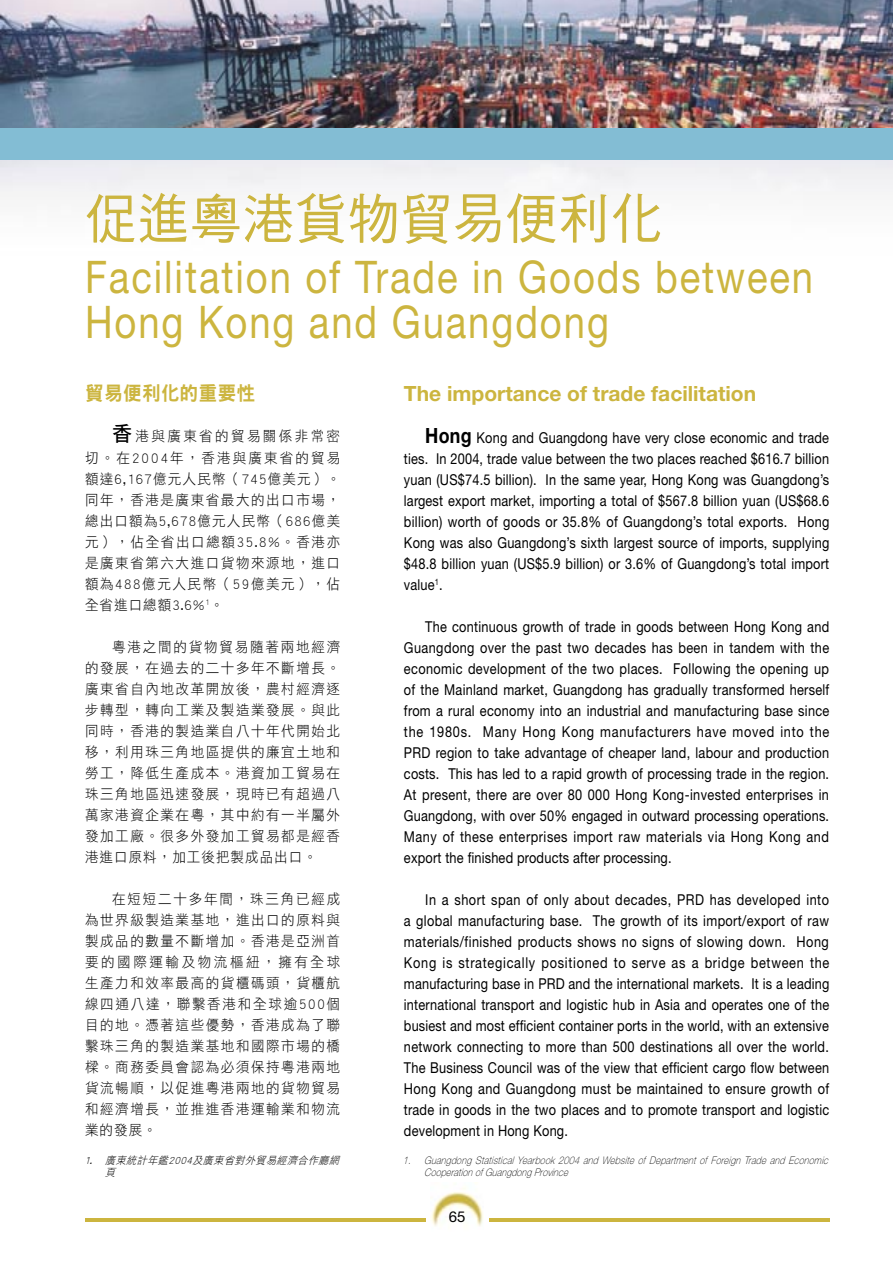
<style>
.page{position:relative;width:893px;height:1263px;background:#fff}
.page>*{position:absolute;margin:0;border:0;box-sizing:border-box;transform-origin:0 0}
.t1{font:54px "DF Hei Std W5";letter-spacing:.025em;color:#ccb53f;scale:.95 1}
.t2{font:45px/45px "Helvetica Neue";letter-spacing:.05em;color:#ccb53f;scale:.85 1}
.t3{font:700 21px "Helvetica Neue";color:#ccb53f}
.t4{font:19.5px "DF Hei Std W9";letter-spacing:.025em;color:#ccb53f;scale:.95 1}
.t5{font:15px/21px "Helvetica Neue";letter-spacing:.015em;color:#000;text-align:justify;scale:.85 1}
.t6{font:15px "Helvetica Neue";letter-spacing:.015em;color:#000}
.t7{font:14.25px/21px "DF Hei Std W3";letter-spacing:.115em;color:#000;text-align:justify;scale:.95 1}
.t8{font:italic 100 10.5px/12.6px "Helvetica Neue";color:#000;scale:.85 1}
.t9{font:italic 10.5px/12.6px "DF Hei Std W3";color:#000;scale:.95 1}
.s1{font-family:"DF Hei Std W7";font-size:21px}
.s2{font-weight:700;font-size:21px}
</style>
<div class="page">
<img style="left:0;top:0;width:893px;height:128px">
<div style="left:0;top:128px;width:893px;height:31px;background:#83bdd4"></div>
<img style="left:431px;top:1188px;width:53px;height:38px">
<hr style="left:85px;top:1219px;width:340px;height:3px;background:#ccb53f">
<hr style="left:489px;top:1219px;width:340px;height:3px;background:#ccb53f">
<h1 class="t1" style="left:85px;top:189px;width:609px">促進粵港貨物貿易便利化</h1>
<h2 class="t2" style="left:85px;top:254px;width:858px">Facilitation of Trade in Goods between<br>Hong Kong and Guangdong</h2>
<h3 class="t4" style="left:85px;top:382px;width:181px">貿易便利化的重要性</h3>
<p class="t7" style="left:85px;top:425px;width:270px;text-indent:27px"><span class="s1">香</span>港與廣東省的貿易關係非常密切。在2004年，香港與廣東省的貿易額達6,167億元人民幣（745億美元）。同年，香港是廣東省最大的出口市場，總出口額為5,678億元人民幣（686億美元），佔全省出口總額35.8%。香港亦是廣東省第六大進口貨物來源地，進口額為488億元人民幣（59億美元），佔全省進口總額3.6%<sup>1</sup>。</p>
<p class="t7" style="left:85px;top:636px;width:270px;text-indent:27px">粵港之間的貨物貿易隨著兩地經濟的發展，在過去的二十多年不斷增長。廣東省自內地改革開放後，農村經濟逐步轉型，轉向工業及製造業發展。與此同時，香港的製造業自八十年代開始北移，利用珠三角地區提供的廉宜土地和勞工，降低生產成本。港資加工貿易在珠三角地區迅速發展，現時已有超過八萬家港資企業在粵，其中約有一半屬外發加工廠。很多外發加工貿易都是經香港進口原料，加工後把製成品出口。</p>
<p class="t7" style="left:85px;top:888px;width:270px;text-indent:27px">在短短二十多年間，珠三角已經成為世界級製造業基地，進出口的原料與製成品的數量不斷增加。香港是亞洲首要的國際運輸及物流樞紐，擁有全球生產力和效率最高的貨櫃碼頭，貨櫃航線四通八達，聯繫香港和全球逾500個目的地。憑著這些優勢，香港成為了聯繫珠三角的製造業基地和國際市場的橋樑。商務委員會認為必須保持粵港兩地貨流暢順，以促進粵港兩地的貨物貿易和經濟增長，並推進香港運輸業和物流業的發展。</p>
<h3 class="t3" style="left:404px;top:381px;width:354px">The importance of trade facilitation</h3>
<p class="t5" style="left:404px;top:427px;width:502px;text-indent:21px"><span class="s2">Hong</span> Kong and Guangdong have very close economic and trade ties. In 2004, trade value between the two places reached $616.7 billion yuan (US$74.5 billion). In the same year, Hong Kong was Guangdong’s largest export market, importing a total of $567.8 billion yuan (US$68.6 billion) worth of goods or 35.8% of Guangdong’s total exports. Hong Kong was also Guangdong’s sixth largest source of imports, supplying $48.8 billion yuan (US$5.9 billion) or 3.6% of Guangdong’s total import value<sup>1</sup>.</p>
<p class="t5" style="left:404px;top:616px;width:502px;text-indent:21px">The continuous growth of trade in goods between Hong Kong and Guangdong over the past two decades has been in tandem with the economic development of the two places. Following the opening up of the Mainland market, Guangdong has gradually transformed herself from a rural economy into an industrial and manufacturing base since the 1980s. Many Hong Kong manufacturers have moved into the PRD region to take advantage of cheaper land, labour and production costs. This has led to a rapid growth of processing trade in the region.<br>At present, there are over 80 000 Hong Kong-invested enterprises in Guangdong, with over 50% engaged in outward processing operations.<br>Many of these enterprises import raw materials via Hong Kong and export the finished products after processing.</p>
<p class="t5" style="left:404px;top:889px;width:502px;text-indent:21px">In a short span of only about decades, PRD has developed into a global manufacturing base. The growth of its import/export of raw materials/finished products shows no signs of slowing down. Hong Kong is strategically positioned to serve as a bridge between the manufacturing base in PRD and the international markets. It is a leading international transport and logistic hub in Asia and operates one of the busiest and most efficient container ports in the world, with an extensive network connecting to more than 500 destinations all over the world.<br>The Business Council was of the view that efficient cargo flow between Hong Kong and Guangdong must be maintained to ensure growth of trade in goods in the two places and to promote transport and logistic development in Hong Kong.</p>
<p class="t9" style="left:105px;top:1153px;width:251px;text-indent:-21px">1. 廣東統計年鑑2004及廣東省對外貿易經濟合作廳網頁</p>
<p class="t8" style="left:424px;top:1154px;width:480px;text-indent:-21px">1. Guangdong Statistical Yearbook 2004 and Website of Department of Foreign Trade and Economic<br>CooperationofGuangdongProvince</p>
<p class="t6" style="left:449px;top:1208px;width:18px">65</p>
</div>
